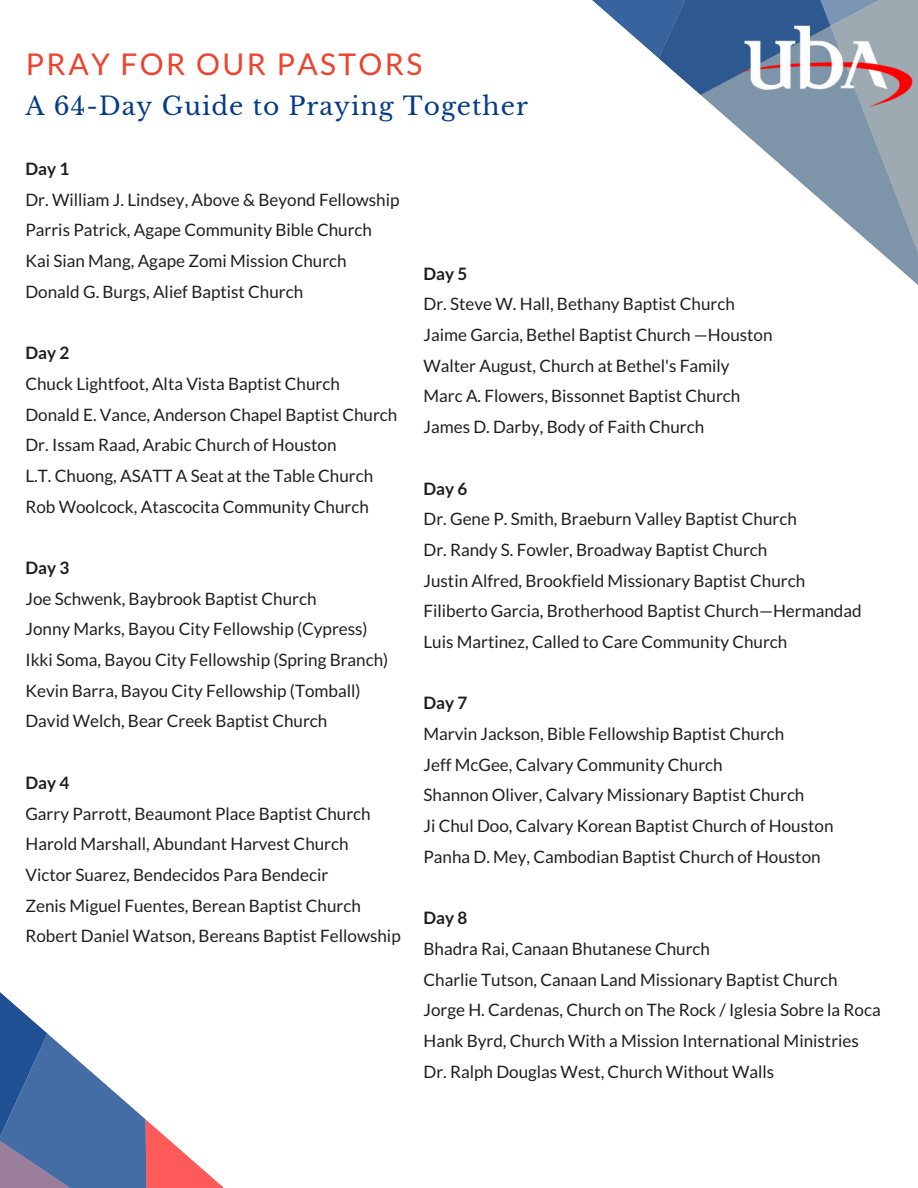
<style>
.page{position:relative;width:918px;height:1188px;background:#fff}
.page>*{position:absolute;margin:0;border:0;box-sizing:border-box;transform-origin:0 0}
.t1{font:30px "Lato";letter-spacing:.08em;color:#ed4330}
.t2{font:24.9px "Libre Baskerville";letter-spacing:.04em;color:#053c88}
.t3{font:17.1px "Lato";color:#1f1f1f}
.t4{font:700 17.1px "Lato";color:#1f1f1f}
</style>
<div class="page">
<svg style="left:777px;top:135px;width:141px;height:150px"></svg>
<svg style="left:592px;top:0;width:326px;height:135px"></svg>
<svg style="left:0;top:992px;width:224px;height:196px"></svg>
<img style="left:737px;top:0;width:178px;height:158px">
<p class="t1" style="left:26px;top:45px;width:398px">PRAY FOR OUR PASTORS</p>
<p class="t2" style="left:25px;top:91px;width:504px">A 64-Day Guide to Praying Together</p>
<p class="t4" style="left:25px;top:158px;width:45px">Day 1</p>
<p class="t3" style="left:25px;top:189px;width:376px">Dr. William J. Lindsey, Above &amp; Beyond Fellowship</p>
<p class="t3" style="left:25px;top:219px;width:348px">Parris Patrick, Agape Community Bible Church</p>
<p class="t3" style="left:25px;top:250px;width:323px">Kai Sian Mang, Agape Zomi Mission Church</p>
<p class="t3" style="left:25px;top:281px;width:279px">Donald G. Burgs, Alief Baptist Church</p>
<p class="t4" style="left:25px;top:342px;width:45px">Day 2</p>
<p class="t3" style="left:25px;top:373px;width:316px">Chuck Lightfoot, Alta Vista Baptist Church</p>
<p class="t3" style="left:25px;top:404px;width:373px">Donald E. Vance, Anderson Chapel Baptist Church</p>
<p class="t3" style="left:25px;top:434px;width:313px">Dr. Issam Raad, Arabic Church of Houston</p>
<p class="t3" style="left:25px;top:465px;width:349px">L.T. Chuong, ASATT A Seat at the Table Church</p>
<p class="t3" style="left:25px;top:496px;width:345px">Rob Woolcock, Atascocita Community Church</p>
<p class="t4" style="left:25px;top:557px;width:45px">Day 3</p>
<p class="t3" style="left:25px;top:588px;width:293px">Joe Schwenk, Baybrook Baptist Church</p>
<p class="t3" style="left:25px;top:618px;width:344px">Jonny Marks, Bayou City Fellowship (Cypress)</p>
<p class="t3" style="left:25px;top:649px;width:364px">Ikki Soma, Bayou City Fellowship (Spring Branch)</p>
<p class="t3" style="left:25px;top:680px;width:337px">Kevin Barra, Bayou City Fellowship (Tomball)</p>
<p class="t3" style="left:25px;top:711px;width:303px">David Welch, Bear Creek Baptist Church</p>
<p class="t4" style="left:25px;top:772px;width:45px">Day 4</p>
<p class="t3" style="left:25px;top:803px;width:347px">Garry Parrott, Beaumont Place Baptist Church</p>
<p class="t3" style="left:25px;top:833px;width:325px">Harold Marshall, Abundant Harvest Church</p>
<p class="t3" style="left:25px;top:864px;width:304px">Victor Suarez, Bendecidos Para Bendecir</p>
<p class="t3" style="left:25px;top:895px;width:337px">Zenis Miguel Fuentes, Berean Baptist Church</p>
<p class="t3" style="left:25px;top:925px;width:377px">Robert Daniel Watson, Bereans Baptist Fellowship</p>
<p class="t4" style="left:424px;top:263px;width:45px">Day 5</p>
<p class="t3" style="left:424px;top:293px;width:313px">Dr. Steve W. Hall, Bethany Baptist Church</p>
<p class="t3" style="left:424px;top:324px;width:351px">Jaime Garcia, Bethel Baptist Church —Houston</p>
<p class="t3" style="left:424px;top:355px;width:308px">Walter August, Church at Bethel's Family</p>
<p class="t3" style="left:424px;top:386px;width:318px">Marc A. Flowers, Bissonnet Baptist Church</p>
<p class="t3" style="left:424px;top:416px;width:282px">James D. Darby, Body of Faith Church</p>
<p class="t4" style="left:424px;top:478px;width:45px">Day 6</p>
<p class="t3" style="left:424px;top:508px;width:375px">Dr. Gene P. Smith, Braeburn Valley Baptist Church</p>
<p class="t3" style="left:424px;top:539px;width:345px">Dr. Randy S. Fowler, Broadway Baptist Church</p>
<p class="t3" style="left:424px;top:570px;width:383px">Justin Alfred, Brookfield Missionary Baptist Church</p>
<p class="t3" style="left:424px;top:600px;width:440px">Filiberto Garcia, Brotherhood Baptist Church—Hermandad</p>
<p class="t3" style="left:424px;top:631px;width:365px">Luis Martinez, Called to Care Community Church</p>
<p class="t4" style="left:424px;top:692px;width:45px">Day 7</p>
<p class="t3" style="left:424px;top:723px;width:362px">Marvin Jackson, Bible Fellowship Baptist Church</p>
<p class="t3" style="left:424px;top:754px;width:301px">Jeff McGee, Calvary Community Church</p>
<p class="t3" style="left:424px;top:785px;width:382px">Shannon Oliver, Calvary Missionary Baptist Church</p>
<p class="t3" style="left:424px;top:815px;width:412px">Ji Chul Doo, Calvary Korean Baptist Church of Houston</p>
<p class="t3" style="left:424px;top:846px;width:399px">Panha D. Mey, Cambodian Baptist Church of Houston</p>
<p class="t4" style="left:424px;top:907px;width:45px">Day 8</p>
<p class="t3" style="left:424px;top:938px;width:288px">Bhadra Rai, Canaan Bhutanese Church</p>
<p class="t3" style="left:424px;top:969px;width:416px">Charlie Tutson, Canaan Land Missionary Baptist Church</p>
<p class="t3" style="left:424px;top:999px;width:459px">Jorge H. Cardenas, Church on The Rock / Iglesia Sobre la Roca</p>
<p class="t3" style="left:424px;top:1030px;width:437px">Hank Byrd, Church With a Mission International Ministries</p>
<p class="t3" style="left:424px;top:1061px;width:352px">Dr. Ralph Douglas West, Church Without Walls</p>
</div>
